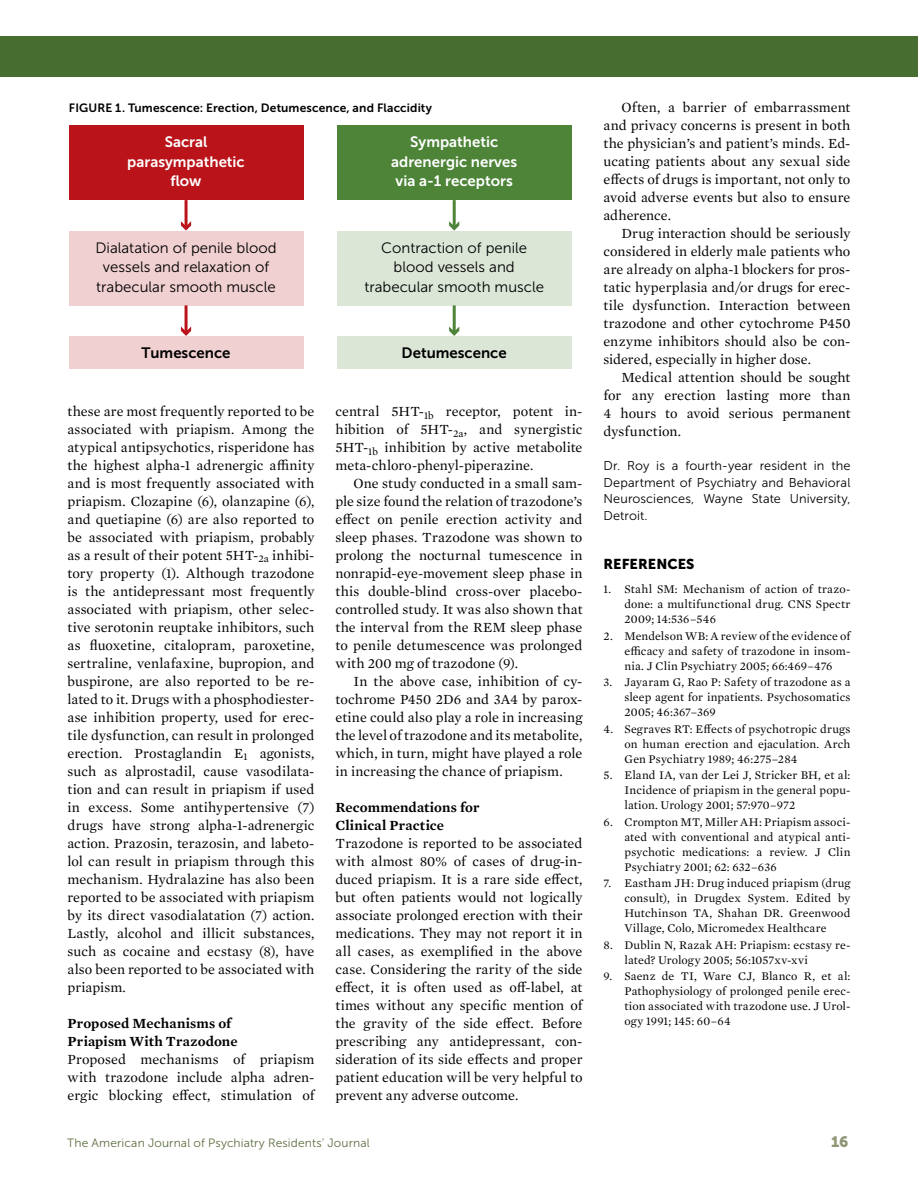
<style>
.page{position:relative;width:918px;height:1188px;background:#fff}
.page>*{position:absolute;margin:0;border:0;box-sizing:border-box;transform-origin:0 0}
.t1{font:15px/19.5px "Museo Sans 300";color:#000;text-align:center}
.t2{font:15px/19.5px "Museo Sans 700";color:#fff;text-align:center}
.t3{font:15px "Museo Sans 700";color:#000}
.t4{font:15px "Museo Sans 900";color:#8f9777}
.t5{font:14.25px/18px "Mercury Text G1";color:#000;text-align:justify}
.t6{font:600 14.25px/18px "Mercury Text G1";letter-spacing:.01em;color:#000}
.t7{font:14.25px "Museo Sans 900";letter-spacing:.01em;color:#000}
.t8{font:12.75px/16.5px "Museo Sans 300";letter-spacing:.01em;color:#000;text-align:justify}
.t9{font:12px/15px "Mercury Text G1";letter-spacing:.01em;color:#000;text-align:justify}
.t10{font:12px "Museo Sans 700";letter-spacing:.01em;color:#000}
.t11{font:12px "Museo Sans 300";letter-spacing:.015em;color:#5e6e41}
</style>
<div class="page">
<div style="left:0;top:36px;width:918px;height:40px;background:#476e30"></div>
<div style="left:69px;top:125px;width:234px;height:75px;background:#ba141a"></div>
<div style="left:337px;top:125px;width:234px;height:75px;background:#4d8438"></div>
<div style="left:69px;top:336px;width:234px;height:33px;background:#f1d0d1"></div>
<div style="left:337px;top:336px;width:234px;height:33px;background:#dbe6d7"></div>
<div style="left:69px;top:231px;width:234px;height:74px;background:#f1d0d1"></div>
<div style="left:337px;top:231px;width:234px;height:74px;background:#dbe6d7"></div>
<hr style="left:453px;top:200px;width:3px;height:27px;background:#4d8438">
<svg style="left:449px;top:221px;width:10px;height:10px"></svg>
<hr style="left:185px;top:200px;width:3px;height:27px;background:#ba141a">
<svg style="left:181px;top:221px;width:10px;height:10px"></svg>
<hr style="left:453px;top:305px;width:3px;height:28px;background:#4d8438">
<svg style="left:449px;top:327px;width:10px;height:9px"></svg>
<hr style="left:185px;top:305px;width:3px;height:28px;background:#ba141a">
<svg style="left:181px;top:327px;width:10px;height:9px"></svg>
<p class="t10" style="left:69px;top:101px;width:365px">FIGURE 1. Tumescence: Erection, Detumescence, and Flaccidity</p>
<p class="t2" style="left:127px;top:132px;width:119px">Sacral parasympathetic flow</p>
<p class="t2" style="left:391px;top:132px;width:127px">Sympathetic adrenergic nerves via a-1 receptors</p>
<p class="t1" style="left:95px;top:238px;width:183px">Dialatation of penile blood vessels and relaxation of trabecular smooth muscle</p>
<p class="t1" style="left:364px;top:238px;width:181px">Contraction of penile blood vessels and trabecular smooth muscle</p>
<p class="t3" style="left:141px;top:344px;width:91px">Tumescence</p>
<p class="t3" style="left:402px;top:344px;width:107px">Detumescence</p>
<p class="t5" style="left:68px;top:401px;width:249px">these are most frequently reported to be associated with priapism. Among the atypical antipsychotics, risperidone has the highest alpha-1 adrenergic affinity and is most frequently associated with priapism. Clozapine (6), olanzapine (6), and quetiapine (6) are also reported to be associated with priapism, probably as a result of their potent 5HT-<sub>2a</sub> inhibi&shy;tory property (1). Although trazodone is the antidepressant most frequently associated with priapism, other selec&shy;tive serotonin reuptake inhibitors, such as fluoxetine, citalopram, paroxetine, sertraline, venlafaxine, bupropion, and buspirone, are also reported to be re&shy;lated to it. Drugs with a phosphodiester&shy;ase inhibition property, used for erec&shy;tile dysfunction, can result in prolonged erection. Prostaglandin E<sub>1</sub> agonists, such as alprostadil, cause vasodilata&shy;tion and can result in priapism if used in excess. Some antihypertensive (7) drugs have strong alpha-1-adrenergic action. Prazosin, terazosin, and labeto&shy;lol can result in priapism through this mechanism. Hydralazine has also been reported to be associated with priapism by its direct vasodialatation (7) action.<br>Lastly, alcohol and illicit substances, such as cocaine and ecstasy (8), have also been reported to be associated with priapism.</p>
<p class="t6" style="left:68px;top:1013px;width:172px">Proposed Mechanisms of<br>Priapism With Trazodone</p>
<p class="t5" style="left:68px;top:1049px;width:249px">Proposed mechanisms of priapism with trazodone include alpha adren&shy;ergic blocking effect, stimulation of</p>
<p class="t5" style="left:335px;top:402px;width:249px">central 5HT-<sub>1b</sub> receptor, potent in&shy;hibition of 5HT-<sub>2a</sub>, and synergistic 5HT-<sub>1b</sub> inhibition by active metabolite meta-chloro-phenyl-piperazine.</p>
<p class="t5" style="left:335px;top:474px;width:249px;text-indent:18px">One study conducted in a small sam&shy;ple size found the relation of trazodone’s effect on penile erection activity and sleep phases. Trazodone was shown to prolong the nocturnal tumescence in nonrapid-eye-movement sleep phase in this double-blind cross-over placebo&shy;controlled study. It was also shown that the interval from the REM sleep phase to penile detumescence was prolonged with 200 mg of trazodone (9).</p>
<p class="t5" style="left:335px;top:672px;width:249px;text-indent:18px">In the above case, inhibition of cy&shy;tochrome P450 2D6 and 3A4 by parox&shy;etine could also play a role in increasing the level of trazodone and its metabolite, which, in turn, might have played a role in increasing the chance of priapism.</p>
<p class="t6" style="left:335px;top:798px;width:146px">Recommendations for<br>Clinical Practice</p>
<p class="t5" style="left:335px;top:834px;width:249px">Trazodone is reported to be associated with almost 80% of cases of drug-in&shy;duced priapism. It is a rare side effect, but often patients would not logically associate prolonged erection with their medications. They may not report it in all cases, as exemplified in the above case. Considering the rarity of the side effect, it is often used as off-label, at times without any specific mention of the gravity of the side effect. Before prescribing any antidepressant, con&shy;sideration of its side effects and proper patient education will be very helpful to prevent any adverse outcome.</p>
<p class="t5" style="left:603px;top:97px;width:249px;text-indent:18px">Often, a barrier of embarrassment and privacy concerns is present in both the physician’s and patient’s minds. Ed&shy;ucating patients about any sexual side effects of drugs is important, not only to avoid adverse events but also to ensure adherence.</p>
<p class="t5" style="left:603px;top:223px;width:249px;text-indent:18px">Drug interaction should be seriously considered in elderly male patients who are already on alpha-1 blockers for pros&shy;tatic hyperplasia and/or drugs for erec&shy;tile dysfunction. Interaction between trazodone and other cytochrome P450 enzyme inhibitors should also be con&shy;sidered, especially in higher dose.</p>
<p class="t5" style="left:603px;top:367px;width:249px;text-indent:18px">Medical attention should be sought for any erection lasting more than 4 hours to avoid serious permanent dysfunction.</p>
<p class="t8" style="left:603px;top:458px;width:249px">Dr. Roy is a fourth-year resident in the Department of Psychiatry and Behavioral Neurosciences, Wayne State University, Detroit.</p>
<p class="t7" style="left:603px;top:556px;width:92px">REFERENCES</p>
<p class="t9" style="left:624px;top:581px;width:228px;text-indent:-21px">1. Stahl SM: Mechanism of action of trazo&shy;done: a multifunctional drug. CNS Spectr 2009; 14:536–546</p>
<p class="t9" style="left:624px;top:628px;width:228px;text-indent:-21px">2. Mendelson WB: A review of the evidence of efficacy and safety of trazodone in insom&shy;nia. J Clin Psychiatry 2005; 66:469–476</p>
<p class="t9" style="left:624px;top:674px;width:228px;text-indent:-21px">3. Jayaram G, Rao P: Safety of trazodone as a sleep agent for inpatients. Psychosomatics 2005; 46:367–369</p>
<p class="t9" style="left:624px;top:721px;width:228px;text-indent:-21px">4. Segraves RT: Effects of psychotropic drugs on human erection and ejaculation. Arch Gen Psychiatry 1989; 46:275–284</p>
<p class="t9" style="left:624px;top:767px;width:228px;text-indent:-21px">5. Eland IA, van der Lei J, Stricker BH, et al:<br>Incidence of priapism in the general popu&shy;lation. Urology 2001; 57:970–972</p>
<p class="t9" style="left:624px;top:814px;width:227px;text-indent:-21px">6. Crompton MT, Miller AH: Priapism associ&shy;ated with conventional and atypical anti&shy;psychotic medications: a review. J Clin Psychiatry 2001; 62: 632–636</p>
<p class="t9" style="left:624px;top:875px;width:228px;text-indent:-21px">7. Eastham JH: Drug induced priapism (drug consult), in Drugdex System. Edited by Hutchinson TA, Shahan DR. Greenwood Village, Colo, Micromedex Healthcare</p>
<p class="t9" style="left:624px;top:937px;width:227px;text-indent:-21px">8. Dublin N, Razak AH: Priapism: ecstasy re&shy;lated? Urology 2005; 56:1057xv-xvi</p>
<p class="t9" style="left:624px;top:968px;width:228px;text-indent:-21px">9. Saenz de TI, Ware CJ, Blanco R, et al:<br>Pathophysiology of prolonged penile erec&shy;tion associated with trazodone use. J Urol&shy;ogy 1991; 145: 60–64</p>
<p class="t11" style="left:67px;top:1136px;width:304px">The American Journal of Psychiatry Residents’ Journal</p>
<p class="t4" style="left:831px;top:1133px;width:19px">16</p>
</div>
